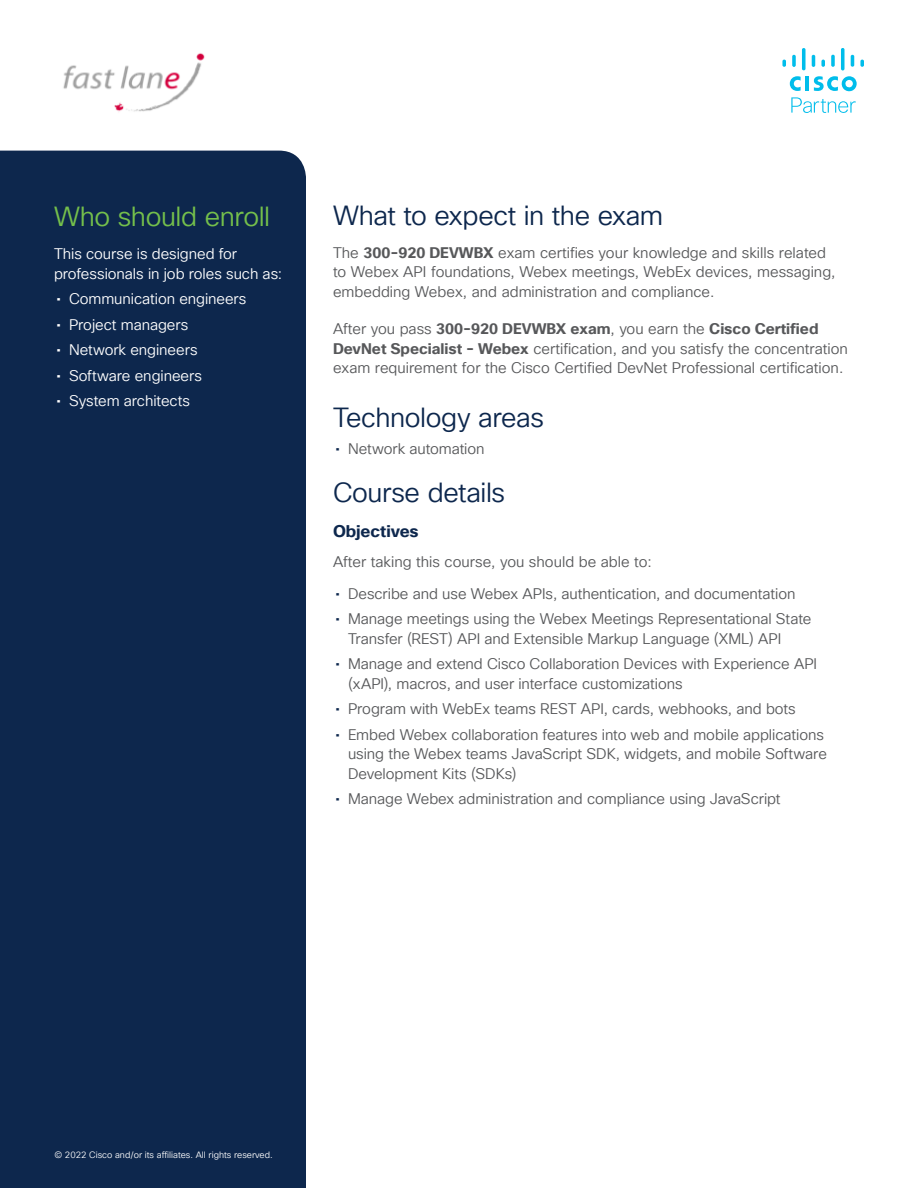
<style>
.page{position:relative;width:918px;height:1188px;background:#fff}
.page>*{position:absolute;margin:0;border:0;box-sizing:border-box;transform-origin:0 0}
.Subhead2_midnight_bl{font:27px "Cisco Sans TT Light";letter-spacing:-.015em;color:#0d274d}
.Subhead2_Green{font:27px "Cisco Sans TT Light";letter-spacing:-.015em;color:#74bf4b}
.Subhead3_Midnight_bl{font:700 16.5px "Cisco Sans TT";color:#0d274d}
.Body{font:15px/19.5px "Cisco Sans TT Light";color:#57585a}
.Bullet_white{font:15px/19.5px "Cisco Sans TT Light";letter-spacing:-.005em;color:#fff}
.Footer_white{font:9px "Cisco Sans TT Light";color:#fff}
.s1{font-family:"Cisco Sans TT"}
.s2{font-family:"Cisco Sans TT";font-weight:700}
.s3{font-family:"Cisco Sans TT";color:#0d274d}
</style>
<div class="page">
<svg style="left:790px;top:76px;width:67px;height:37px"></svg>
<svg style="left:782px;top:60px;width:4px;height:7px"></svg>
<svg style="left:792px;top:54px;width:4px;height:13px"></svg>
<svg style="left:802px;top:48px;width:4px;height:22px"></svg>
<svg style="left:812px;top:54px;width:3px;height:13px"></svg>
<svg style="left:821px;top:60px;width:4px;height:7px"></svg>
<svg style="left:831px;top:54px;width:4px;height:13px"></svg>
<svg style="left:841px;top:48px;width:4px;height:22px"></svg>
<svg style="left:851px;top:54px;width:3px;height:13px"></svg>
<svg style="left:860px;top:59px;width:4px;height:8px"></svg>
<div style="left:0;top:151px;width:306px;height:1037px;background:#0d274d"></div>
<img style="left:63px;top:53px;width:142px;height:59px">
<p class="Subhead2_Green" style="left:54px;top:199px;width:218px">Who should enroll</p>
<p class="Bullet_white" style="left:54px;top:245px;width:230px">This course is designed for professionals in job roles such as:</p>
<p class="Bullet_white" style="left:56px;top:290px;width:192px"><span class="s1">•</span> Communication engineers</p>
<p class="Bullet_white" style="left:56px;top:315px;width:133px"><span class="s1">•</span> Project managers</p>
<p class="Bullet_white" style="left:56px;top:341px;width:143px"><span class="s1">•</span> Network engineers</p>
<p class="Bullet_white" style="left:56px;top:366px;width:147px"><span class="s1">•</span> Software engineers</p>
<p class="Bullet_white" style="left:56px;top:392px;width:135px"><span class="s1">•</span> System architects</p>
<p class="Subhead2_midnight_bl" style="left:333px;top:198px;width:332px">What to expect in the exam</p>
<p class="Body" style="left:333px;top:243px;width:504px">The <span class="s2">300-920 DEVWBX</span> exam certifies your knowledge and skills related to Webex API foundations, Webex meetings, WebEx devices, messaging, embedding Webex, and administration and compliance.</p>
<p class="Body" style="left:333px;top:320px;width:516px">After you pass <span class="s2">300-920 DEVWBX exam</span>, you earn the <span class="s2">Cisco Certified<br>DevNet Specialist - Webex</span> certification, and you satisfy the concentration exam requirement for the Cisco Certified DevNet Professional certification.</p>
<p class="Subhead2_midnight_bl" style="left:333px;top:400px;width:213px">Technology areas</p>
<p class="Body" style="left:335px;top:440px;width:151px"><span class="s3">•</span> Network automation</p>
<p class="Subhead2_midnight_bl" style="left:333px;top:475px;width:174px">Course details</p>
<p class="Subhead3_Midnight_bl" style="left:333px;top:520px;width:87px">Objectives</p>
<p class="Body" style="left:333px;top:553px;width:320px">After taking this course, you should be able to:</p>
<p class="Body" style="left:335px;top:584px;width:462px"><span class="s3">•</span> Describe and use Webex APIs, authentication, and documentation</p>
<p class="Body" style="left:348px;top:610px;width:465px;text-indent:-13px"><span class="s3">•</span> Manage meetings using the Webex Meetings Representational State<br>Transfer (REST) API and Extensible Markup Language (XML) API</p>
<p class="Body" style="left:348px;top:655px;width:471px;text-indent:-13px"><span class="s3">•</span> Manage and extend Cisco Collaboration Devices with Experience API (xAPI), macros, and user interface customizations</p>
<p class="Body" style="left:335px;top:700px;width:462px"><span class="s3">•</span> Program with WebEx teams REST API, cards, webhooks, and bots</p>
<p class="Body" style="left:348px;top:725px;width:480px;text-indent:-13px"><span class="s3">•</span> Embed Webex collaboration features into web and mobile applications using the Webex teams JavaScript SDK, widgets, and mobile Software<br>Development Kits (SDKs)</p>
<p class="Body" style="left:335px;top:790px;width:447px"><span class="s3">•</span> Manage Webex administration and compliance using JavaScript</p>
<p class="Footer_white" style="left:54px;top:1149px;width:220px">© 2022 Cisco and/or its affiliates. All rights reserved.</p>
</div>
